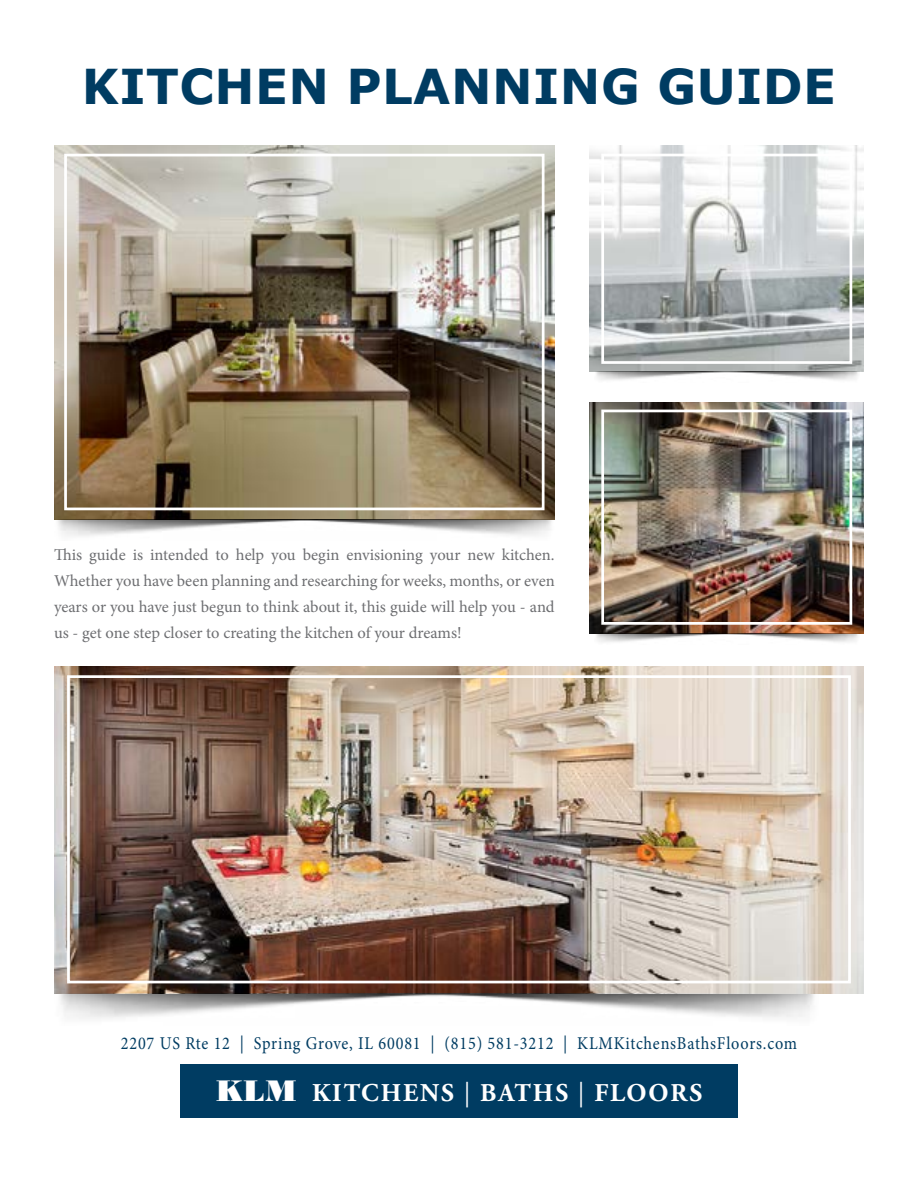
<style>
.page{position:relative;width:918px;height:1188px;background:#fff}
.page>*{position:absolute;margin:0;border:0;box-sizing:border-box;transform-origin:0 0}
.t1{font:700 48px "Verdana";letter-spacing:.01em;color:#003c62}
.t2{font:700 25.5px "Adobe Garamond Pro";letter-spacing:.075em;color:#fff}
.t3{font:18px "Minion Pro";letter-spacing:.05em;color:#003c62;scale:.9 1}
.t4{font:16.5px/26px "Minion Pro";letter-spacing:-.005em;color:#6d6e71;text-align:justify}
.s1{font-family:"Bodoni MT Std";font-weight:900;font-size:31.35px}
.s2{font-weight:400}
</style>
<div class="page">
<div style="left:180px;top:1064px;width:558px;height:54px;background:#003c62"></div>
<img style="left:54px;top:993px;width:764px;height:26px">
<img style="left:54px;top:667px;width:810px;height:326px">
<div style="left:67px;top:675px;width:784px;height:308px;border:3px solid #fff"></div>
<img style="left:54px;top:146px;width:501px;height:390px">
<div style="left:64px;top:154px;width:481px;height:356px;border:3px solid #fff"></div>
<img style="left:590px;top:402px;width:274px;height:231px">
<div style="left:601px;top:410px;width:251px;height:215px;border:3px solid #fff"></div>
<img style="left:594px;top:633px;width:266px;height:9px">
<img style="left:590px;top:146px;width:274px;height:226px">
<div style="left:601px;top:154px;width:251px;height:210px;border:3px solid #fff"></div>
<h1 class="t1" style="left:82px;top:53px;width:756px">KITCHEN PLANNING GUIDE</h1>
<p class="t4" style="left:54px;top:542px;width:502px">This guide is intended to help you begin envisioning your new kitchen.<br>Whether you have been planning and researching for weeks, months, or even years or you have just begun to think about it, this guide will help you - and us - get one step closer to creating the kitchen of your dreams!</p>
<p class="t3" style="left:121px;top:1031px;width:753px">2207 US Rte 12 | Spring Grove, IL 60081 | (815) 581-3212 | KLMKitchensBathsFloors.com</p>
<h2 class="t2" style="left:216px;top:1078px;width:488px"><span class="s1">KLM</span> KITCHENS <span class="s2">|</span> BATHS <span class="s2">|</span> FLOORS</h2>
</div>
